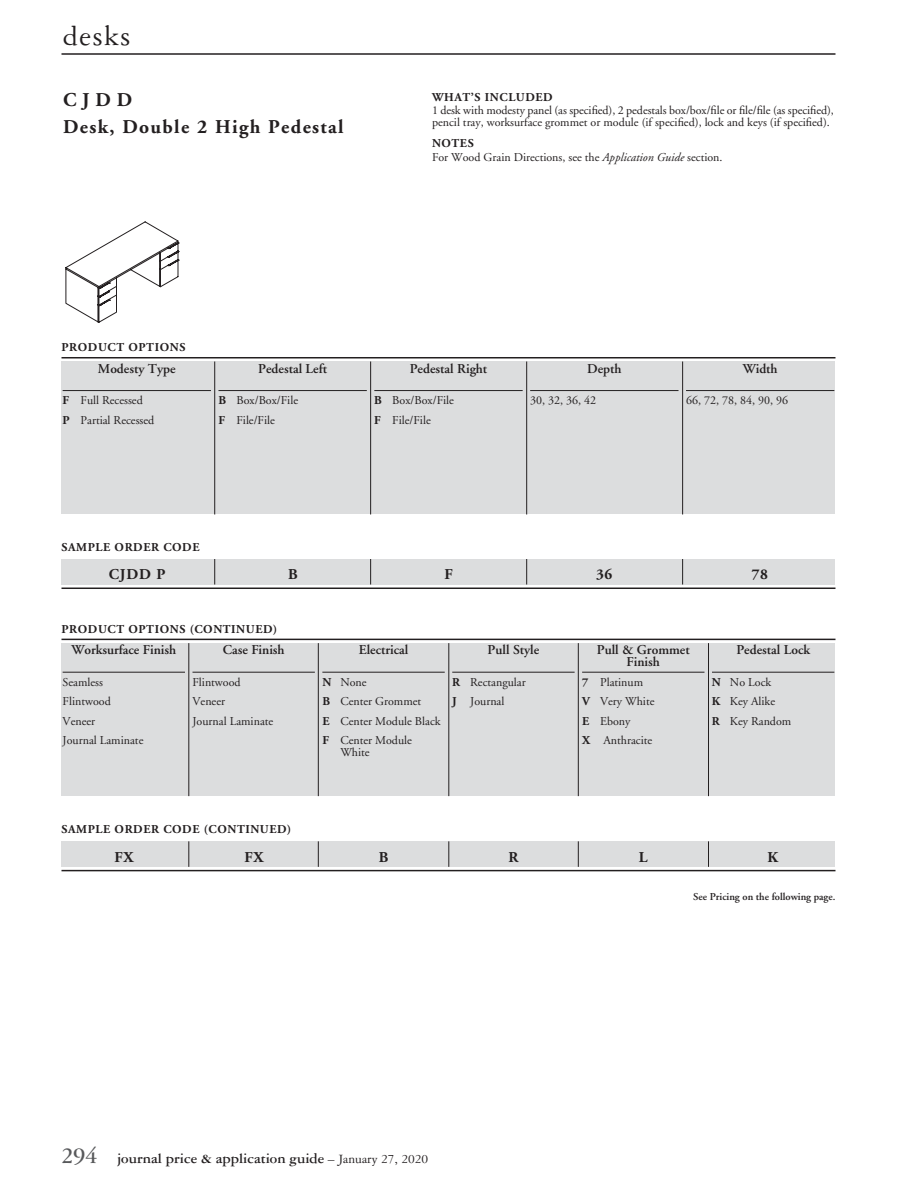
<style>
.page{position:relative;width:918px;height:1188px;background:#fff}
.page>*{position:absolute;margin:0;border:0;box-sizing:border-box;transform-origin:0 0}
.t1{font:30px "Garamond Three";letter-spacing:.05em;color:#231f20}
.t2{font:700 19.5px/27px "Adobe Garamond";letter-spacing:.07em;color:#231f20}
.t3{font:700 15px "Garamond Three";color:#231f20}
.t4{font:700 15px "Adobe Garamond";letter-spacing:.05em;color:#231f20}
.t5{font:600 13.5px/12px "Adobe Garamond";color:#231f20;text-align:center}
.t6{font:12px/19.5px "Adobe Garamond";color:#231f20}
.t7{font:700 12px "Adobe Garamond";letter-spacing:.05em;color:#231f20}
.t8{font:600 10.5px "Adobe Garamond";color:#231f20}
.s1{font-weight:700}
.s2{font-style:italic}
.s3{font-size:24px;color:#58595b}
.s4{font-weight:400;font-size:13.5px}
</style>
<div class="page">
<hr style="left:62px;top:53px;width:774px;height:2px;background:#231f20">
<svg style="left:66px;top:222px;width:114px;height:100px"></svg>
<div style="left:62px;top:362px;width:774px;height:152px;background:#dcddde"></div>
<hr style="left:63px;top:390px;width:148px;height:1px;background:#231f20">
<hr style="left:218px;top:390px;width:149px;height:1px;background:#231f20">
<hr style="left:374px;top:390px;width:149px;height:1px;background:#231f20">
<hr style="left:530px;top:390px;width:149px;height:1px;background:#231f20">
<hr style="left:686px;top:390px;width:148px;height:1px;background:#231f20">
<hr style="left:62px;top:357px;width:774px;height:1px;background:#231f20">
<hr style="left:62px;top:588px;width:774px;height:1px;background:#231f20">
<div style="left:62px;top:559px;width:774px;height:26px;background:#dcddde"></div>
<svg style="left:214px;top:559px;width:1px;height:26px"></svg>
<hr style="left:214px;top:362px;width:1px;height:152px;background:#231f20">
<svg style="left:370px;top:559px;width:1px;height:26px"></svg>
<hr style="left:370px;top:361px;width:1px;height:154px;background:#231f20">
<svg style="left:682px;top:559px;width:1px;height:26px"></svg>
<hr style="left:682px;top:362px;width:1px;height:152px;background:#231f20">
<svg style="left:526px;top:559px;width:1px;height:26px"></svg>
<hr style="left:526px;top:361px;width:1px;height:154px;background:#231f20">
<div style="left:62px;top:643px;width:774px;height:153px;background:#dcddde"></div>
<hr style="left:63px;top:672px;width:122px;height:1px;background:#231f20">
<hr style="left:192px;top:672px;width:123px;height:1px;background:#231f20">
<hr style="left:322px;top:672px;width:123px;height:1px;background:#231f20">
<hr style="left:452px;top:672px;width:123px;height:1px;background:#231f20">
<hr style="left:582px;top:672px;width:122px;height:1px;background:#231f20">
<hr style="left:712px;top:672px;width:122px;height:1px;background:#231f20">
<hr style="left:62px;top:639px;width:774px;height:1px;background:#231f20">
<hr style="left:189px;top:643px;width:1px;height:153px;background:#231f20">
<hr style="left:62px;top:870px;width:774px;height:1px;background:#231f20">
<div style="left:62px;top:841px;width:774px;height:26px;background:#dcddde"></div>
<hr style="left:318px;top:643px;width:1px;height:153px;background:#231f20">
<svg style="left:318px;top:841px;width:1px;height:26px"></svg>
<svg style="left:189px;top:841px;width:1px;height:26px"></svg>
<hr style="left:449px;top:643px;width:1px;height:153px;background:#231f20">
<svg style="left:449px;top:841px;width:1px;height:26px"></svg>
<hr style="left:708px;top:643px;width:1px;height:153px;background:#231f20">
<svg style="left:708px;top:841px;width:1px;height:26px"></svg>
<hr style="left:578px;top:643px;width:1px;height:153px;background:#231f20">
<svg style="left:578px;top:841px;width:1px;height:26px"></svg>
<h1 class="t1" style="left:63px;top:20px;width:69px">desks</h1>
<h2 class="t2" style="left:63px;top:86px;width:282px">CJDD<br>Desk, Double 2 High Pedestal</h2>
<p class="t7" style="left:432px;top:90px;width:122px">WHAT’S INCLUDED</p>
<p class="t6" style="left:432px;top:105px;width:403px;line-height:12px">1 desk with modesty panel (as specified), 2 pedestals box/box/file or file/file (as specified), pencil tray, worksurface grommet or module (if specified), lock and keys (if specified).</p>
<p class="t6" style="left:432px;top:137px;width:290px;line-height:13.5px"><span class="s1">NOTES<br></span>For Wood Grain Directions, see the <span class="s2">Application Guide</span> section.</p>
<p class="t7" style="left:62px;top:341px;width:125px">PRODUCT OPTIONS</p>
<p class="t5" style="left:98px;top:363px;width:79px">Modesty Type</p>
<p class="t6" style="left:63px;top:391px;width:93px"><span class="s1">F</span> Full Recessed<br><span class="s1">P</span> Partial Recessed</p>
<p class="t5" style="left:258px;top:363px;width:70px">Pedestal Left</p>
<p class="t6" style="left:218px;top:391px;width:81px"><span class="s1">B</span> Box/Box/File<br><span class="s1">F</span> File/File</p>
<p class="t5" style="left:410px;top:363px;width:79px">Pedestal Right</p>
<p class="t6" style="left:374px;top:391px;width:81px"><span class="s1">B</span> Box/Box/File<br><span class="s1">F</span> File/File</p>
<p class="t5" style="left:587px;top:363px;width:36px">Depth</p>
<p class="t6" style="left:530px;top:391px;width:67px">30, 32, 36, 42</p>
<p class="t5" style="left:743px;top:363px;width:36px">Width</p>
<p class="t6" style="left:686px;top:391px;width:103px">66, 72, 78, 84, 90, 96</p>
<p class="t7" style="left:62px;top:540px;width:140px">SAMPLE ORDER CODE</p>
<p class="t4" style="left:109px;top:566px;width:58px">CJDD P</p>
<p class="t4" style="left:288px;top:566px;width:11px">B</p>
<p class="t4" style="left:444px;top:566px;width:10px">F</p>
<p class="t4" style="left:596px;top:566px;width:18px">36</p>
<p class="t4" style="left:752px;top:566px;width:18px">78</p>
<p class="t7" style="left:62px;top:622px;width:217px">PRODUCT OPTIONS (CONTINUED)</p>
<p class="t5" style="left:71px;top:644px;width:106px">Worksurface Finish</p>
<p class="t6" style="left:63px;top:673px;width:82px">Seamless<br>Flintwood<br>Veneer<br>Journal Laminate</p>
<p class="t5" style="left:223px;top:644px;width:64px">Case Finish</p>
<p class="t6" style="left:192px;top:673px;width:82px">Flintwood<br>Veneer<br>Journal Laminate</p>
<p class="t5" style="left:359px;top:644px;width:51px">Electrical</p>
<p class="t6" style="left:322px;top:673px;width:120px"><span class="s1">N</span> None<br><span class="s1">B</span> Center Grommet<br><span class="s1">E</span> Center Module Black<br><span class="s1">F</span> Center Module</p>
<p class="t6" style="left:340px;top:743px;width:31px">White</p>
<p class="t5" style="left:488px;top:644px;width:53px">Pull Style</p>
<p class="t6" style="left:452px;top:673px;width:75px"><span class="s1">R</span> Rectangular<br><span class="s1">J</span> Journal</p>
<p class="t5" style="left:597px;top:644px;width:94px">Pull &amp; Grommet<br>Finish</p>
<p class="t6" style="left:582px;top:673px;width:74px"><span class="s1">7</span> Platinum<br><span class="s1">V</span> Very White<br><span class="s1">E</span> Ebony<br><span class="s1">X</span> Anthracite</p>
<p class="t5" style="left:736px;top:644px;width:75px">Pedestal Lock</p>
<p class="t6" style="left:712px;top:673px;width:81px"><span class="s1">N</span> No Lock<br><span class="s1">K</span> Key Alike<br><span class="s1">R</span> Key Random</p>
<p class="t7" style="left:62px;top:823px;width:231px">SAMPLE ORDER CODE (CONTINUED)</p>
<p class="t4" style="left:115px;top:849px;width:20px">FX</p>
<p class="t4" style="left:244px;top:849px;width:20px">FX</p>
<p class="t4" style="left:379px;top:849px;width:11px">B</p>
<p class="t4" style="left:508px;top:849px;width:11px">R</p>
<p class="t4" style="left:639px;top:849px;width:10px">L</p>
<p class="t4" style="left:768px;top:849px;width:12px">K</p>
<p class="t8" style="left:693px;top:891px;width:144px">See Pricing on the following page.</p>
<p class="t3" style="left:62px;top:1150px;width:368px"><span class="s3">294</span> journal price &amp; application guide <span class="s4">– January 27, 2020</span></p>
</div>
